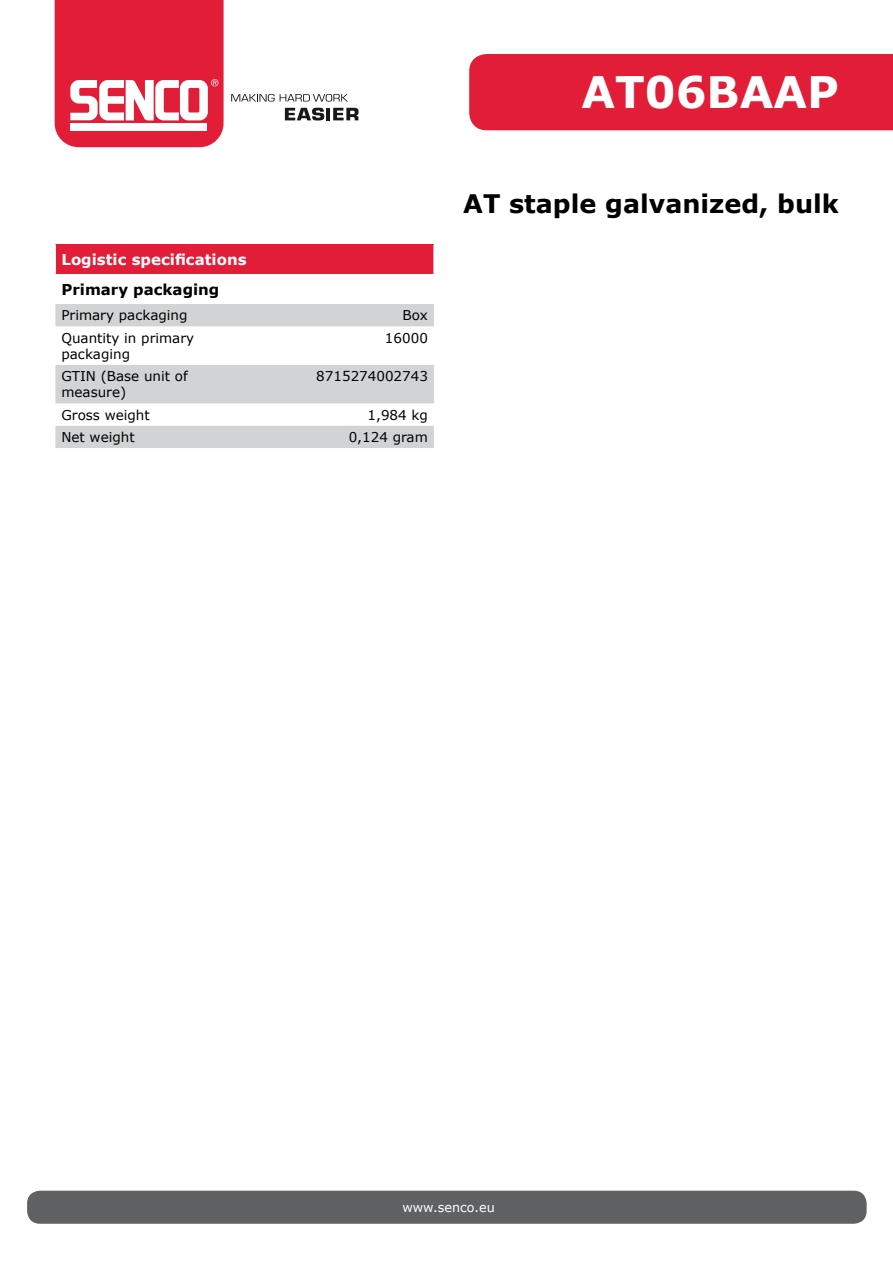
<style>
.page{position:relative;width:893px;height:1263px;background:#fff}
.page>*{position:absolute;margin:0;border:0;box-sizing:border-box;transform-origin:0 0}
.t1{font:700 43.5px "Verdana";color:#fff}
.t2{font:700 25.5px "Verdana";color:#000}
.t3{font:700 15px "Verdana";color:#fff}
.t4{font:700 15px "Verdana";color:#000}
.t5{font:13.5px/16.2px "Verdana";color:#000}
.t6{font:12.75px "Verdana";color:#fff}
</style>
<div class="page">
<div style="left:27px;top:1191px;width:840px;height:33px;background:#5f6162;border-radius:13px"></div>
<div style="left:55px;top:244px;width:379px;height:30px;background:#e21d38"></div>
<svg style="left:55px;top:304px;width:379px;height:144px;fill:#d1d3d4"></svg>
<hr style="left:55px;top:244px;width:1px;height:30px;background:#fff">
<hr style="left:433px;top:244px;width:1px;height:30px;background:#fff">
<svg style="left:231px;top:94px;width:117px;height:8px"></svg>
<svg style="left:285px;top:108px;width:74px;height:12px"></svg>
<svg style="left:55px;top:0;width:169px;height:147px"></svg>
<div style="left:469px;top:54px;width:424px;height:76px;background:#e21d38"></div>
<h1 class="t1" style="left:582px;top:64px;width:259px">AT06BAAP</h1>
<p class="t3" style="left:61px;top:250px;width:187px">Logistic specifications</p>
<p class="t4" style="left:61px;top:279px;width:160px">Primary packaging</p>
<p class="t5" style="left:61px;top:307px;width:128px">Primary packaging</p>
<p class="t5" style="left:403px;top:307px;width:27px">Box</p>
<p class="t5" style="left:61px;top:330px;width:134px">Quantity in primary packaging</p>
<p class="t5" style="left:385px;top:330px;width:44px">16000</p>
<p class="t5" style="left:61px;top:368px;width:128px">GTIN (Base unit of measure)</p>
<p class="t5" style="left:316px;top:368px;width:113px">8715274002743</p>
<p class="t5" style="left:61px;top:407px;width:90px">Gross weight</p>
<p class="t5" style="left:367px;top:407px;width:62px">1,984 kg</p>
<p class="t5" style="left:61px;top:429px;width:75px">Net weight</p>
<p class="t5" style="left:349px;top:429px;width:81px">0,124 gram</p>
<h2 class="t2" style="left:463px;top:187px;width:377px">AT staple galvanized, bulk</h2>
<p class="t6" style="left:402px;top:1199px;width:94px">www.senco.eu</p>
</div>
